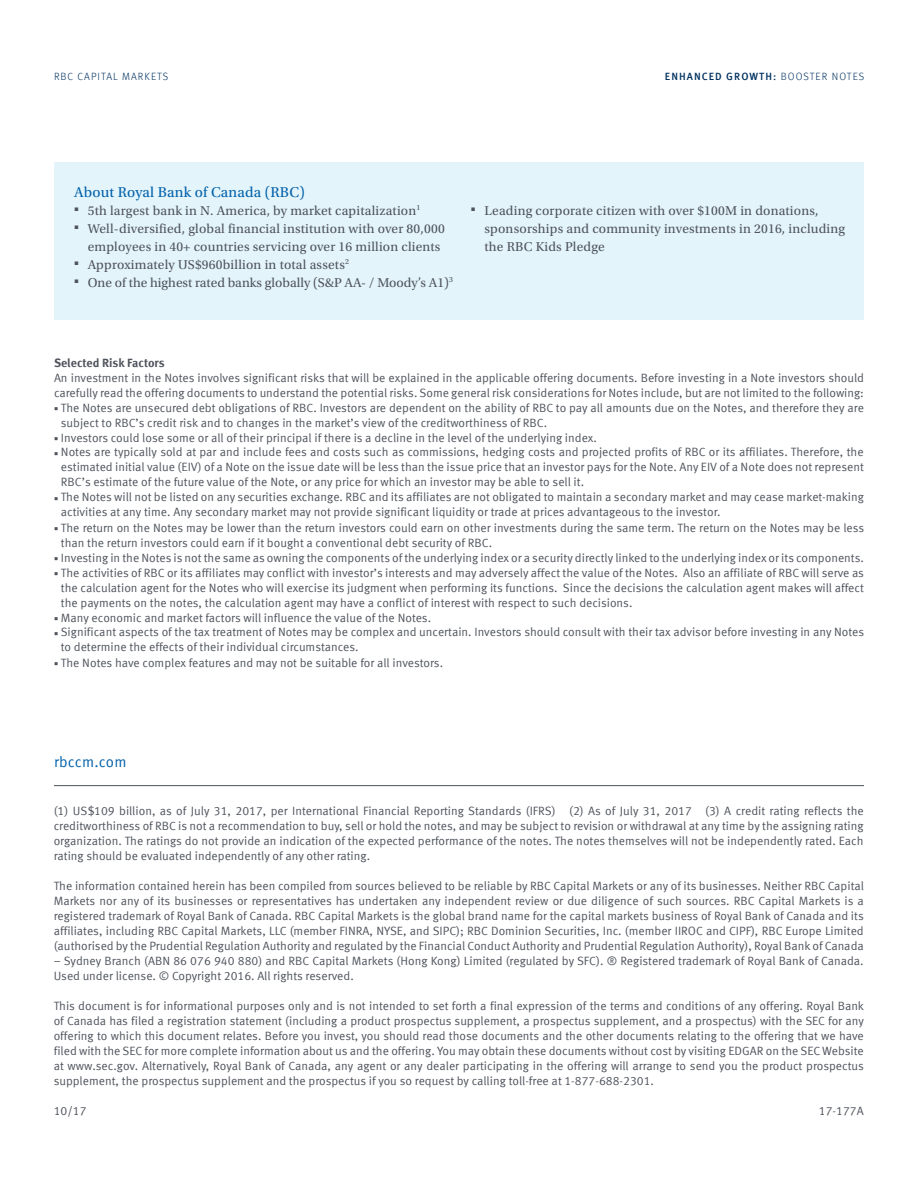
<style>
.page{position:relative;width:918px;height:1188px;background:#fff}
.page>*{position:absolute;margin:0;border:0;box-sizing:border-box;transform-origin:0 0}
.Subhead_1{font:15px "Utopia Std";letter-spacing:.015em;color:#0161aa}
.URL{font:15px "Meta Offc Norm";letter-spacing:.01em;color:#0161aa}
.t1{font:13.5px/18px "Utopia Std";letter-spacing:.015em;color:#4e535c}
.Disclaimer{font:12px/15px "Meta Offc Norm";color:#4e535c}
.Disclaimer-2{font:700 12px "Meta Offc";color:#4e535c}
.Business_Descriptor{font:500 10.5px "Meta Offc";letter-spacing:.1em;color:#003160}
.Business_Descriptor-2{font:300 10.5px "Meta Offc";letter-spacing:.1em;color:#003160}
.s1{font-weight:300}
.s2{font-family:"Utopia Std";font-size:9px}
</style>
<div class="page">
<div style="left:54px;top:162px;width:810px;height:158px;background:#e4f4fb"></div>
<hr style="left:54px;top:785px;width:810px;height:1px;background:#4e535c">
<p class="Business_Descriptor-2" style="left:54px;top:70px;width:116px">RBC CAPITAL MARKETS</p>
<p class="Business_Descriptor" style="left:665px;top:70px;width:201px">ENHANCED GROWTH: <span class="s1">BOOSTER NOTES</span></p>
<p class="Subhead_1" style="left:74px;top:184px;width:232px">About Royal Bank of Canada (RBC)</p>
<p class="t1" style="left:74px;top:201px;width:348px"><sup>■</sup> 5th largest bank in N. America, by market capitalization<sup>1</sup></p>
<p class="t1" style="left:88px;top:219px;width:359px;text-indent:-14px"><sup>■</sup> Well-diversified, global financial institution with over 80,000 employees in 40+ countries servicing over 16 million clients</p>
<p class="t1" style="left:74px;top:255px;width:276px"><sup>■</sup> Approximately US$960billion in total assets<sup>2</sup></p>
<p class="t1" style="left:74px;top:273px;width:380px"><sup>■</sup> One of the highest rated banks globally (S&amp;P AA- / Moody’s A1)<sup>3</sup></p>
<p class="t1" style="left:484px;top:201px;width:362px;text-indent:-14px"><sup>■</sup> Leading corporate citizen with over $100M in donations, sponsorships and community investments in 2016, including the RBC Kids Pledge</p>
<p class="Disclaimer-2" style="left:54px;top:356px;width:112px">Selected Risk Factors</p>
<p class="Disclaimer" style="left:54px;top:371px;width:812px">An investment in the Notes involves significant risks that will be explained in the applicable offering documents. Before investing in a Note investors should carefully read the offering documents to understand the potential risks. Some general risk considerations for Notes include, but are not limited to the following:</p>
<p class="Disclaimer" style="left:61px;top:401px;width:805px;text-indent:-7px"><span class="s2">■</span> The Notes are unsecured debt obligations of RBC. Investors are dependent on the ability of RBC to pay all amounts due on the Notes, and therefore they are subject to RBC’s credit risk and to changes in the market’s view of the creditworthiness of RBC.</p>
<p class="Disclaimer" style="left:54px;top:431px;width:544px"><span class="s2">■</span> Investors could lose some or all of their principal if there is a decline in the level of the underlying index.</p>
<p class="Disclaimer" style="left:61px;top:445px;width:805px;text-align:justify;text-indent:-7px"><span class="s2">■</span> Notes are typically sold at par and include fees and costs such as commissions, hedging costs and projected profits of RBC or its affiliates. Therefore, the estimated initial value (EIV) of a Note on the issue date will be less than the issue price that an investor pays for the Note. Any EIV of a Note does not represent RBC’s estimate of the future value of the Note, or any price for which an investor may be able to sell it.</p>
<p class="Disclaimer" style="left:61px;top:490px;width:805px;text-indent:-7px"><span class="s2">■</span> The Notes will not be listed on any securities exchange. RBC and its affiliates are not obligated to maintain a secondary market and may cease market-making activities at any time. Any secondary market may not provide significant liquidity or trade at prices advantageous to the investor.</p>
<p class="Disclaimer" style="left:61px;top:521px;width:805px;text-indent:-7px"><span class="s2">■</span> The return on the Notes may be lower than the return investors could earn on other investments during the same term. The return on the Notes may be less than the return investors could earn if it bought a conventional debt security of RBC.</p>
<p class="Disclaimer" style="left:54px;top:551px;width:811px"><span class="s2">■</span> Investing in the Notes is not the same as owning the components of the underlying index or a security directly linked to the underlying index or its components.</p>
<p class="Disclaimer" style="left:61px;top:566px;width:805px;text-align:justify;text-indent:-7px"><span class="s2">■</span> The activities of RBC or its affiliates may conflict with investor’s interests and may adversely affect the value of the Notes. Also an affiliate of RBC will serve as the calculation agent for the Notes who will exercise its judgment when performing its functions. Since the decisions the calculation agent makes will affect the payments on the notes, the calculation agent may have a conflict of interest with respect to such decisions.</p>
<p class="Disclaimer" style="left:54px;top:611px;width:379px"><span class="s2">■</span> Many economic and market factors will influence the value of the Notes.</p>
<p class="Disclaimer" style="left:61px;top:625px;width:805px;text-indent:-7px"><span class="s2">■</span> Significant aspects of the tax treatment of Notes may be complex and uncertain. Investors should consult with their tax advisor before investing in any Notes to determine the effects of their individual circumstances.</p>
<p class="Disclaimer" style="left:54px;top:656px;width:391px"><span class="s2">■</span> The Notes have complex features and may not be suitable for all investors.</p>
<p class="URL" style="left:54px;top:754px;width:74px">rbccm.com</p>
<p class="Disclaimer" style="left:54px;top:804px;width:812px;text-align:justify">(1) US$109 billion, as of July 31, 2017, per International Financial Reporting Standards (IFRS) (2) As of July 31, 2017 (3) A credit rating reflects the creditworthiness of RBC is not a recommendation to buy, sell or hold the notes, and may be subject to revision or withdrawal at any time by the assigning rating organization. The ratings do not provide an indication of the expected performance of the notes. The notes themselves will not be independently rated. Each rating should be evaluated independently of any other rating.</p>
<p class="Disclaimer" style="left:54px;top:879px;width:812px;text-align:justify">The information contained herein has been compiled from sources believed to be reliable by RBC Capital Markets or any of its businesses. Neither RBC Capital Markets nor any of its businesses or representatives has undertaken any independent review or due diligence of such sources. RBC Capital Markets is a registered trademark of Royal Bank of Canada. RBC Capital Markets is the global brand name for the capital markets business of Royal Bank of Canada and its affiliates, including RBC Capital Markets, LLC (member FINRA, NYSE, and SIPC); RBC Dominion Securities, Inc. (member IIROC and CIPF), RBC Europe Limited (authorised by the Prudential Regulation Authority and regulated by the Financial Conduct Authority and Prudential Regulation Authority), Royal Bank of Canada</p>
<p class="Disclaimer" style="left:54px;top:954px;width:811px">– Sydney Branch (ABN 86 076 940 880) and RBC Capital Markets (Hong Kong) Limited (regulated by SFC). ® Registered trademark of Royal Bank of Canada.<br>Used under license. © Copyright 2016. All rights reserved.</p>
<p class="Disclaimer" style="left:54px;top:999px;width:812px;text-align:justify">This document is for informational purposes only and is not intended to set forth a final expression of the terms and conditions of any offering. Royal Bank of Canada has filed a registration statement (including a product prospectus supplement, a prospectus supplement, and a prospectus) with the SEC for any offering to which this document relates. Before you invest, you should read those documents and the other documents relating to the offering that we have filed with the SEC for more complete information about us and the offering. You may obtain these documents without cost by visiting EDGAR on the SEC Website at www.sec.gov. Alternatively, Royal Bank of Canada, any agent or any dealer participating in the offering will arrange to send you the product prospectus supplement, the prospectus supplement and the prospectus if you so request by calling toll-free at 1-877-688-2301.</p>
<p class="Disclaimer" style="left:54px;top:1104px;width:34px">10/17</p>
<p class="Disclaimer" style="left:819px;top:1104px;width:46px">17-177A</p>
</div>
